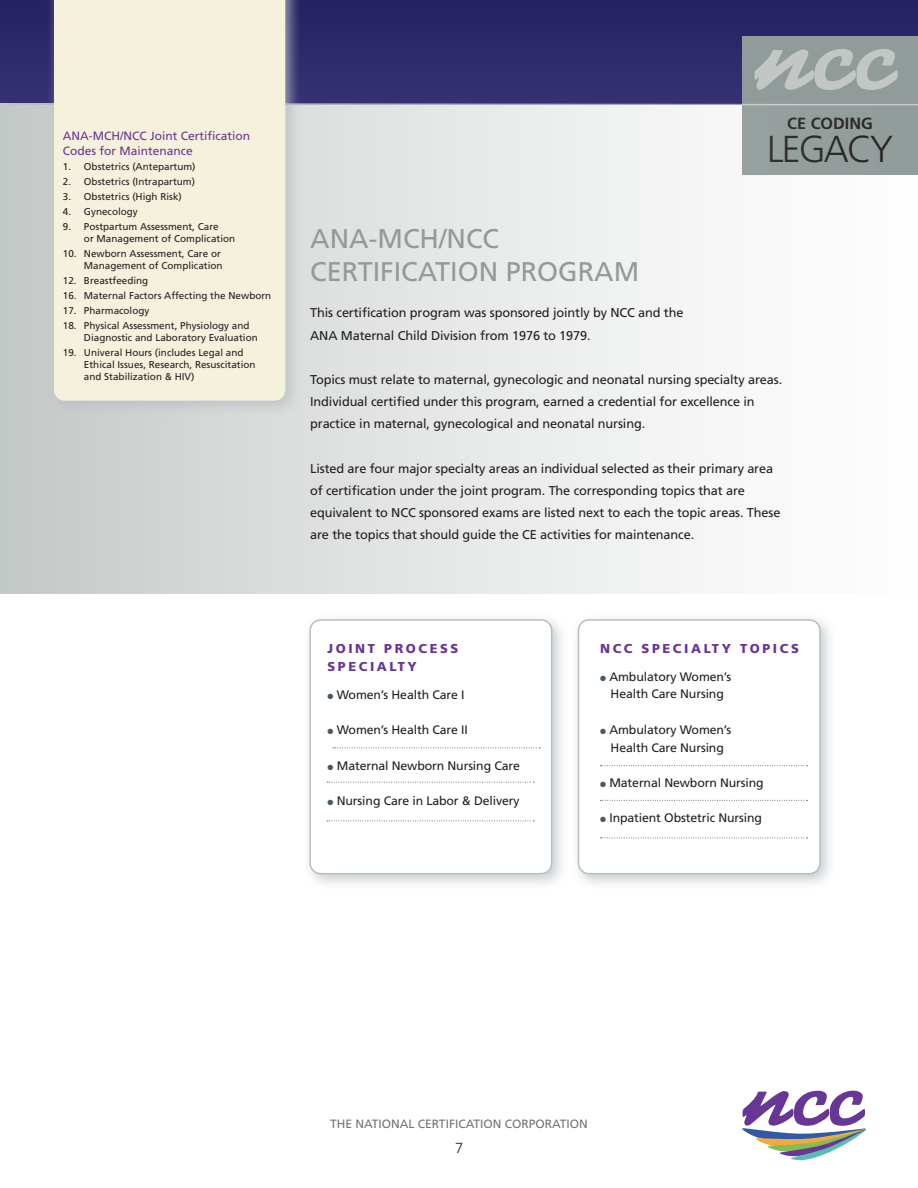
<style>
.page{position:relative;width:918px;height:1188px;background:#fff}
.page>*{position:absolute;margin:0;border:0;box-sizing:border-box;transform-origin:0 0}
.t1{font:300 37.5px "Frutiger";letter-spacing:-.05em;color:#231f20}
.t2{font:27px/33px "Frutiger";color:#919b99}
.t3{font:700 16.2px "Frutiger";color:#231f20}
.t4{font:15px "Whitney";color:#231f20}
.Subhead{font:900 12.9px/18px "Frutiger LT";letter-spacing:.2em;color:#683695}
.Minion_text{font:12.75px "Frutiger LT";letter-spacing:-.01em;color:#231f20}
.Frutiger_hang_no_spa{font:12.3px/17.7px "Frutiger LT";letter-spacing:-.01em;color:#231f20;text-align:center}
.Subhead-2{font:12px/15px "Frutiger LT";color:#683695}
.t5{font:12px "Frutiger";color:#717375}
.Subhead-3{font:9.9px/12px "Frutiger LT";color:#231f20}
.s1{color:#485a62}
</style>
<div class="page">
<div style="left:0;top:0;width:918px;height:104px;background:#292565"></div>
<div style="left:742px;top:36px;width:176px;height:139px;background:#919b99"></div>
<svg style="left:0;top:49px;width:898px;height:55px"></svg>
<svg style="left:742px;top:1091px;width:124px;height:69px"></svg>
<svg style="left:0;top:104px;width:918px;height:490px"></svg>
<div style="left:47px;top:0;width:254px;height:417px;background:#b7bec2;opacity:.75"></div>
<div style="left:54px;top:0;width:231px;height:401px;background:#f6f1dd"></div>
<div style="left:571px;top:612px;width:266px;height:278px;background:#b7bec2;opacity:.75"></div>
<div style="left:578px;top:620px;width:242px;height:254px;background:#fff;border-radius:10px"></div>
<div style="left:578px;top:619px;width:243px;height:255px;border:2px solid #b7bec2;border-radius:10px"></div>
<div style="left:302px;top:612px;width:267px;height:278px;background:#b7bec2;opacity:.75"></div>
<div style="left:310px;top:620px;width:242px;height:254px;background:#fff;border-radius:10px"></div>
<div style="left:309px;top:619px;width:243px;height:255px;border:2px solid #b7bec2;border-radius:10px"></div>
<svg style="left:333px;top:747px;width:207px;height:1px"></svg>
<svg style="left:600px;top:765px;width:208px;height:1px"></svg>
<svg style="left:327px;top:782px;width:207px;height:1px"></svg>
<svg style="left:600px;top:800px;width:208px;height:1px"></svg>
<svg style="left:327px;top:821px;width:207px;height:1px"></svg>
<svg style="left:600px;top:838px;width:208px;height:1px"></svg>
<p class="Subhead-2" style="left:63px;top:128px;width:189px">ANA-MCH/NCC Joint Certification<br>Codes for Maintenance</p>
<p class="Subhead-3" style="left:63px;top:160px;width:134px">1. Obstetrics (Antepartum)</p>
<p class="Subhead-3" style="left:63px;top:175px;width:134px">2. Obstetrics (Intrapartum)</p>
<p class="Subhead-3" style="left:63px;top:190px;width:120px">3. Obstetrics (High Risk)</p>
<p class="Subhead-3" style="left:63px;top:205px;width:76px">4. Gynecology</p>
<p class="Subhead-3" style="left:84px;top:220px;width:153px;text-indent:-21px">9. Postpartum Assessment, Care<br>or Management of Complication</p>
<p class="Subhead-3" style="left:63px;top:247px;width:161px;text-align:right">10. Newborn Assessment, Care or<br>Management of Complication</p>
<p class="Subhead-3" style="left:63px;top:274px;width:87px">12. Breastfeeding</p>
<p class="Subhead-3" style="left:63px;top:289px;width:210px">16. Maternal Factors Affecting the Newborn</p>
<p class="Subhead-3" style="left:63px;top:304px;width:88px">17. Pharmacology</p>
<p class="Subhead-3" style="left:84px;top:319px;width:175px;text-indent:-21px">18. Physical Assessment, Physiology and<br>Diagnostic and Laboratory Evaluation</p>
<p class="Subhead-3" style="left:84px;top:346px;width:173px;text-indent:-21px">19. Univeral Hours (includes Legal and<br>Ethical Issues, Research, Resuscitation and Stabilization &amp; HIV)</p>
<p class="t2" style="left:310px;top:222px;width:331px">ANA-MCH/NCC<br>CERTIFICATION PROGRAM</p>
<p class="t3" style="left:787px;top:113px;width:87px">CE CODING</p>
<h1 class="t1" style="left:767px;top:127px;width:128px">LEGACY</h1>
<p class="Minion_text" style="left:310px;top:305px;width:375px">This certification program was sponsored jointly by NCC and the</p>
<p class="Minion_text" style="left:310px;top:328px;width:282px">ANA Maternal Child Division from 1976 to 1979.</p>
<p class="Minion_text" style="left:310px;top:372px;width:474px">Topics must relate to maternal, gynecologic and neonatal nursing specialty areas.</p>
<p class="Minion_text" style="left:310px;top:394px;width:446px">Individual certified under this program, earned a credential for excellence in</p>
<p class="Minion_text" style="left:310px;top:416px;width:337px">practice in maternal, gynecological and neonatal nursing.</p>
<p class="Minion_text" style="left:310px;top:461px;width:465px">Listed are four major specialty areas an individual selected as their primary area</p>
<p class="Minion_text" style="left:310px;top:483px;width:436px">of certification under the joint program. The corresponding topics that are</p>
<p class="Minion_text" style="left:310px;top:505px;width:472px">equivalent to NCC sponsored exams are listed next to each the topic areas. These</p>
<p class="Minion_text" style="left:310px;top:527px;width:386px">are the topics that should guide the CE activities for maintenance.</p>
<p class="Subhead" style="left:328px;top:640px;width:132px">JOINT PROCESS<br>SPECIALTY</p>
<p class="Frutiger_hang_no_spa" style="left:328px;top:686px;width:139px"><span class="s1">●</span> Women’s Health Care I</p>
<p class="Frutiger_hang_no_spa" style="left:328px;top:721px;width:142px"><span class="s1">●</span> Women’s Health Care II</p>
<p class="Frutiger_hang_no_spa" style="left:328px;top:757px;width:194px"><span class="s1">●</span> Maternal Newborn Nursing Care</p>
<p class="Frutiger_hang_no_spa" style="left:328px;top:792px;width:194px"><span class="s1">●</span> Nursing Care in Labor &amp; Delivery</p>
<p class="Subhead" style="left:600px;top:640px;width:200px">NCC SPECIALTY TOPICS</p>
<p class="Frutiger_hang_no_spa" style="left:600px;top:668px;width:133px"><span class="s1">●</span> Ambulatory Women’s<br>Health Care Nursing</p>
<p class="Frutiger_hang_no_spa" style="left:600px;top:721px;width:133px"><span class="s1">●</span> Ambulatory Women’s<br>Health Care Nursing</p>
<p class="Frutiger_hang_no_spa" style="left:600px;top:774px;width:165px"><span class="s1">●</span> Maternal Newborn Nursing</p>
<p class="Frutiger_hang_no_spa" style="left:600px;top:809px;width:163px"><span class="s1">●</span> Inpatient Obstetric Nursing</p>
<p class="t5" style="left:330px;top:1117px;width:259px">THE NATIONAL CERTIFICATION CORPORATION</p>
<p class="t4" style="left:455px;top:1138px;width:9px">7</p>
</div>
